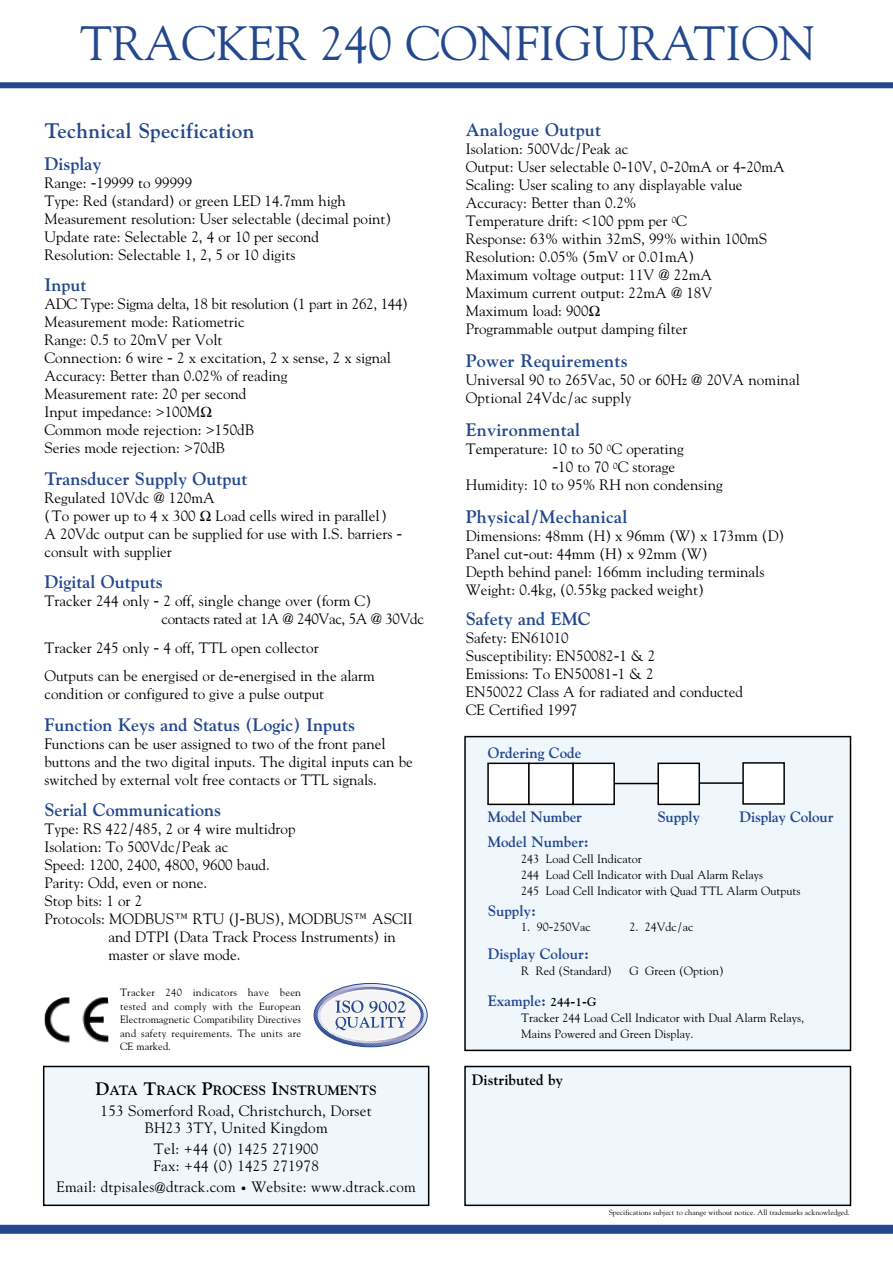
<style>
.page{position:relative;width:893px;height:1262px;background:#fff}
.page>*{position:absolute;margin:0;border:0;box-sizing:border-box;transform-origin:0 0}
.t1{font:48px "Goudy";color:#23488e}
.t2{font:700 21px "Goudy";letter-spacing:.01em;color:#23488e}
.t3{font:700 18px "Goudy";color:#23488e}
.t4{font:15px/18px "Goudy";color:#000}
.t5{font:700 15px "Goudy";color:#23488e}
.t6{font:700 15px "Goudy";color:#000}
.t7{font:700 13.5px "Goudy";color:#000}
.t8{font:12px/16px "Goudy";color:#000}
.t9{font:10.5px/13.5px "Goudy";letter-spacing:.025em;color:#000;text-align:justify}
.t10{font:7.5px "Goudy";color:#000}
.s1{font-family:"Helvetica Neue"}
.s2{font-size:18px}
.s3{font-size:10.5px}
.s4{font-size:12px;color:#000}
.s5{font-family:"Helvetica Neue";font-size:12px;color:#000}
</style>
<div class="page">
<svg style="left:314px;top:983px;width:113px;height:63px"></svg>
<div style="left:465px;top:736px;width:385px;height:314px;background:#eff7fd"></div>
<div style="left:464px;top:736px;width:387px;height:315px;border:2px solid #000"></div>
<div style="left:465px;top:1066px;width:385px;height:139px;background:#eff7fd"></div>
<div style="left:464px;top:1065px;width:387px;height:141px;border:2px solid #000"></div>
<div style="left:44px;top:1066px;width:384px;height:139px;background:#eff7fd"></div>
<div style="left:43px;top:1065px;width:386px;height:141px;border:2px solid #000"></div>
<img style="left:45px;top:997px;width:63px;height:46px">
<div style="left:488px;top:763px;width:41px;height:41px;background:#fff"></div>
<div style="left:487px;top:762px;width:43px;height:43px;border:2px solid #000"></div>
<div style="left:529px;top:763px;width:44px;height:41px;background:#fff"></div>
<div style="left:528px;top:762px;width:46px;height:43px;border:2px solid #000"></div>
<div style="left:573px;top:763px;width:41px;height:41px;background:#fff"></div>
<div style="left:572px;top:762px;width:43px;height:43px;border:2px solid #000"></div>
<svg style="left:612px;top:762px;width:173px;height:44px"></svg>
<div style="left:0;top:1224px;width:892px;height:9px;background:#23488e"></div>
<div style="left:0;top:82px;width:892px;height:6px;background:#23488e"></div>
<h1 class="t1" style="left:80px;top:20px;width:737px">TRACKER 240 CONFIGURATION</h1>
<h2 class="t2" style="left:44px;top:121px;width:211px">Technical Specification</h2>
<p class="t3" style="left:44px;top:155px;width:58px">Display</p>
<p class="t4" style="left:44px;top:175px;width:348px">Range: <span class="s1">-</span>19999 to 99999<br>Type: Red (standard) or green LED 14.7mm high Measurement resolution: User selectable (decimal point)<br>Update rate: Selectable 2, 4 or 10 per second Resolution: Selectable 1, 2, 5 or 10 digits</p>
<p class="t3" style="left:44px;top:277px;width:44px">Input</p>
<p class="t4" style="left:44px;top:296px;width:365px">ADC Type: Sigma delta, 18 bit resolution (1 part in 262, 144)<br>Measurement mode: Ratiometric<br>Range: 0.5 to 20mV per Volt<br>Connection: 6 wire <span class="s1">-</span> 2 x excitation, 2 x sense, 2 x signal Accuracy: Better than 0.02% of reading<br>Measurement rate: 20 per second<br>Input impedance: &gt;100M<br>Common mode rejection: &gt;150dB<br>Series mode rejection: &gt;70dB</p>
<p class="t3" style="left:44px;top:470px;width:204px">Transducer Supply Output</p>
<p class="t4" style="left:44px;top:490px;width:172px">Regulated 10Vdc @ 120mA (To power up to 4 x 300</p>
<p class="t4" style="left:44px;top:508px;width:359px;text-indent:171px">Load cells wired in parallel)<br>A 20Vdc output can be supplied for use with I.S. barriers <span class="s1">- </span>consult with supplier</p>
<p class="t3" style="left:44px;top:574px;width:120px">Digital Outputs</p>
<p class="t4" style="left:161px;top:593px;width:264px;text-indent:-117px">Tracker 244 only <span class="s1">-</span> 2 off, single change over (form C)<br>contacts rated at 1A @ 240Vac, 5A @ 30Vdc</p>
<p class="t4" style="left:44px;top:635px;width:332px;line-height:28.5px">Tracker 245 only <span class="s1">-</span> 4 off, TTL open collector<br>Outputs can be energised or de<span class="s1">-</span>energised in the alarm</p>
<p class="t4" style="left:44px;top:686px;width:281px">condition or configured to give a pulse output</p>
<p class="t3" style="left:44px;top:716px;width:312px">Function Keys and Status (Logic) Inputs</p>
<p class="t4" style="left:44px;top:736px;width:370px">Functions can be user assigned to two of the front panel buttons and the two digital inputs. The digital inputs can be switched by external volt free contacts or TTL signals.</p>
<p class="t3" style="left:44px;top:802px;width:178px">Serial Communications</p>
<p class="t4" style="left:44px;top:821px;width:252px">Type: RS 422/485, 2 or 4 wire multidrop</p>
<p class="t4" style="left:44px;top:839px;width:186px">Isolation: To 500Vdc/Peak ac</p>
<p class="t4" style="left:44px;top:857px;width:227px">Speed: 1200, 2400, 4800, 9600 baud.</p>
<p class="t4" style="left:44px;top:875px;width:164px">Parity: Odd, even or none.</p>
<p class="t4" style="left:44px;top:893px;width:99px">Stop bits: 1 or 2</p>
<p class="t4" style="left:44px;top:911px;width:370px">Protocols: MODBUS™ RTU (J<span class="s1">-</span>BUS), MODBUS™ ASCII</p>
<p class="t4" style="left:109px;top:929px;width:289px">and DTPI (Data Track Process Instruments) in</p>
<p class="t4" style="left:109px;top:947px;width:133px">master or slave mode.</p>
<p class="t9" style="left:120px;top:986px;width:183px">Tracker 240 indicators have been tested and comply with the European Electromagnetic Compatibility Directives and safety requirements. The units are CE marked.</p>
<p class="t7" style="left:96px;top:1084px;width:282px"><span class="s2">D</span>ATA <span class="s2">T</span>RACK <span class="s2">P</span>ROCESS <span class="s2">I</span>NSTRUMENTS</p>
<p class="t4" style="left:101px;top:1104px;width:273px;line-height:16.8px;text-align:center">153 Somerford Road, Christchurch, Dorset<br>BH23 3TY, United Kingdom</p>
<p class="t4" style="left:153px;top:1141px;width:167px;line-height:16.8px">Tel: +44 (0) 1425 271900<br>Fax: +44 (0) 1425 271978</p>
<p class="t4" style="left:56px;top:1179px;width:361px">Email: dtpisales@dtrack.com <span class="s3">•</span> Website: www.dtrack.com</p>
<p class="t3" style="left:466px;top:122px;width:137px">Analogue Output</p>
<p class="t4" style="left:466px;top:141px;width:320px">Isolation: 500Vdc/Peak ac<br>Output: User selectable 0<span class="s1">-</span>10V, 0<span class="s1">-</span>20mA or 4<span class="s1">-</span>20mA Scaling: User scaling to any displayable value Accuracy: Better than 0.2%<br>Temperature drift: &lt;100 ppm per <sup>0</sup>C<br>Response: 63% within 32mS, 99% within 100mS Resolution: 0.05% (5mV or 0.01mA)<br>Maximum voltage output: 11V @ 22mA<br>Maximum current output: 22mA @ 18V<br>Maximum load: 900<br>Programmable output damping filter</p>
<p class="t3" style="left:466px;top:353px;width:163px">Power Requirements</p>
<p class="t4" style="left:466px;top:372px;width:335px">Universal 90 to 265Vac, 50 or 60Hz @ 20VA nominal<br>Optional 24Vdc/ac supply</p>
<p class="t3" style="left:466px;top:422px;width:116px">Environmental</p>
<p class="t4" style="left:466px;top:441px;width:219px">Temperature: 10 to 50 <sup>0</sup>C operating</p>
<p class="t4" style="left:552px;top:459px;width:124px"><span class="s1">-</span>10 to 70 <sup>0</sup>C storage</p>
<p class="t4" style="left:466px;top:477px;width:258px">Humidity: 10 to 95% RH non condensing</p>
<p class="t3" style="left:466px;top:509px;width:163px">Physical/Mechanical</p>
<p class="t4" style="left:466px;top:528px;width:320px">Dimensions: 48mm (H) x 96mm (W) x 173mm (D)<br>Panel cut<span class="s1">-</span>out: 44mm (H) x 92mm (W)<br>Depth behind panel: 166mm including terminals Weight: 0.4kg, (0.55kg packed weight)</p>
<p class="t3" style="left:466px;top:611px;width:126px">Safety and EMC</p>
<p class="t4" style="left:466px;top:630px;width:279px">Safety: EN61010<br>Susceptibility: EN50082<span class="s1">-</span>1 &amp; 2<br>Emissions: To EN50081<span class="s1">-</span>1 &amp; 2<br>EN50022 Class A for radiated and conducted<br>CE Certified 1997</p>
<p class="t5" style="left:487px;top:745px;width:95px">Ordering Code</p>
<p class="t5" style="left:487px;top:810px;width:96px">Model Number</p>
<p class="t5" style="left:657px;top:810px;width:44px">Supply</p>
<p class="t5" style="left:739px;top:810px;width:96px">Display Colour</p>
<p class="t5" style="left:487px;top:834px;width:103px">Model Number:</p>
<p class="t8" style="left:521px;top:851px;width:280px">243 Load Cell Indicator<br>244 Load Cell Indicator with Dual Alarm Relays<br>245 Load Cell Indicator with Quad TTL Alarm Outputs</p>
<p class="t5" style="left:487px;top:904px;width:50px">Supply:</p>
<p class="t8" style="left:521px;top:920px;width:71px">1. 90<span class="s1">-</span>250Vac</p>
<p class="t8" style="left:629px;top:920px;width:65px">2. 24Vdc/ac</p>
<p class="t5" style="left:487px;top:947px;width:103px">Display Colour:</p>
<p class="t8" style="left:521px;top:964px;width:92px">R Red (Standard)</p>
<p class="t8" style="left:629px;top:964px;width:96px">G Green (Option)</p>
<p class="t5" style="left:487px;top:994px;width:110px">Example: <span class="s4">244</span><span class="s5">-</span><span class="s4">1</span><span class="s5">-</span><span class="s4">G</span></p>
<p class="t8" style="left:521px;top:1011px;width:284px">Tracker 244 Load Cell Indicator with Dual Alarm Relays,<br>Mains Powered and Green Display.</p>
<p class="t6" style="left:472px;top:1073px;width:93px">Distributed by</p>
<p class="t10" style="left:608px;top:1209px;width:242px">Specifications subject to change without notice. All trademarks acknowledged.</p>
</div>
